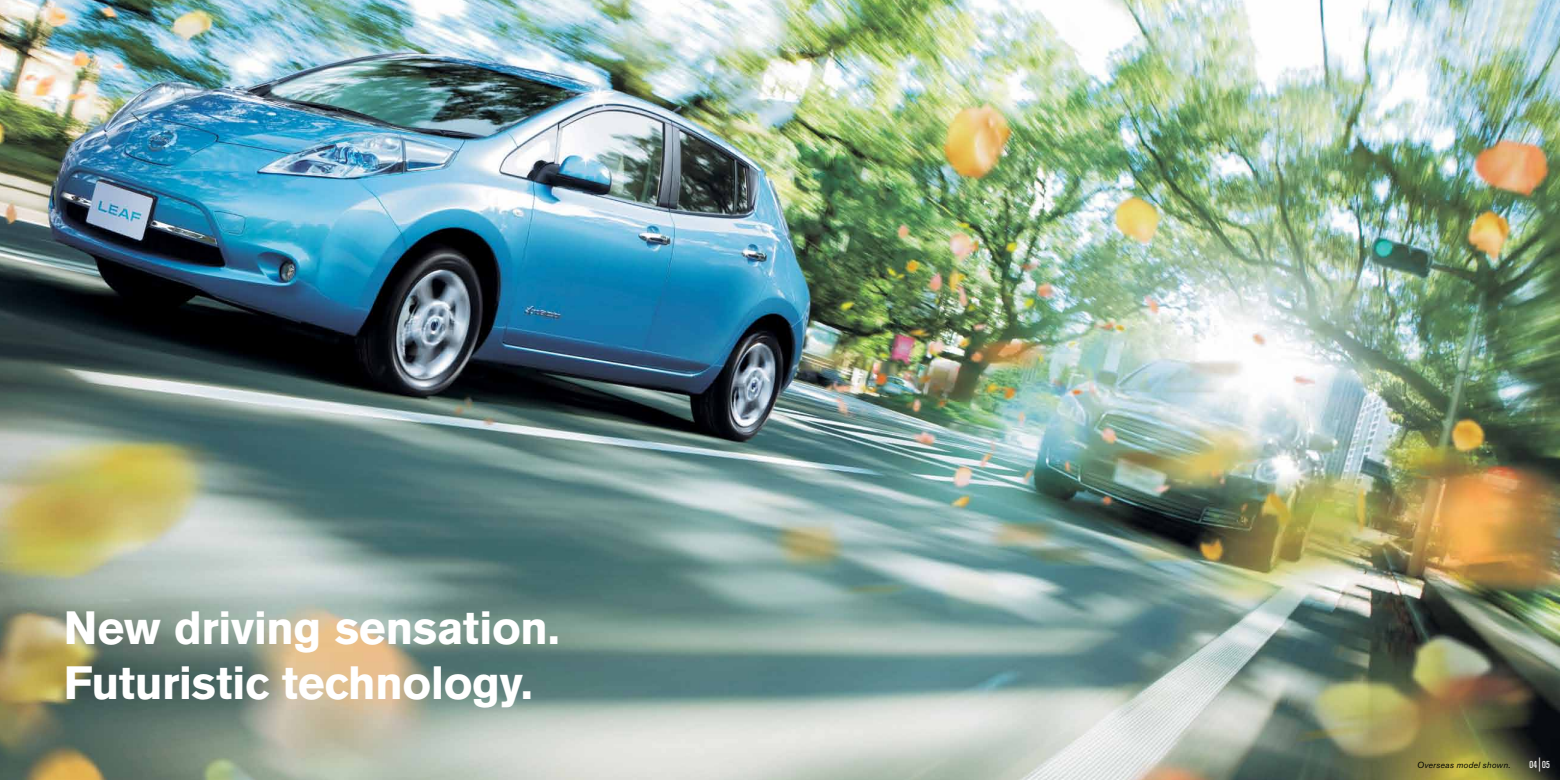
<style>
.page{position:relative;width:1560px;height:780px;background:#fff}
.page>*{position:absolute;margin:0;border:0;box-sizing:border-box;transform-origin:0 0}
.t1{font:700 46.25px/55.5px "Nissan AG";letter-spacing:-.01em;color:#fff}
.t2{font:condensed 10px "Nissan AG";color:#fff}
.t3{font:italic 8.75px "Nissan AG";letter-spacing:.02em;color:#000}
.s1{font-size:14px}
</style>
<div class="page">
<img style="left:0;top:0;width:1559px;height:780px">
<p class="t1" style="left:64px;top:599px;width:497px">New driving sensation.<br>Futuristic technology.</p>
<p class="t3" style="left:1416px;top:759px;width:95px">Overseas model shown.</p>
<p class="t2" style="left:1529px;top:759px;width:22px">04 <span class="s1">|</span> 05</p>
</div>
